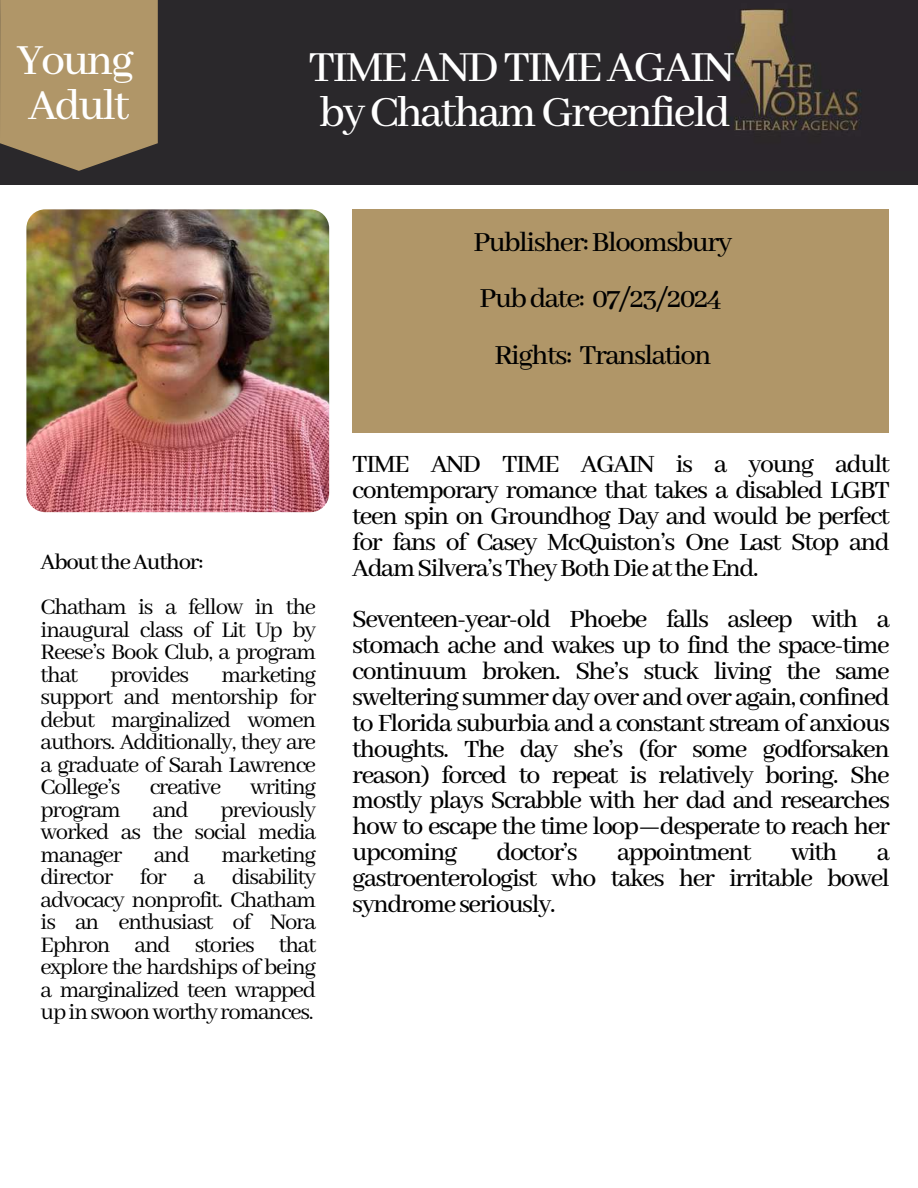
<style>
.page{position:relative;width:918px;height:1188px;background:#fff}
.page>*{position:absolute;margin:0;border:0;box-sizing:border-box;transform-origin:0 0}
.t1{font:500 48px/45px "Abhaya Libre";letter-spacing:-.05em;color:#fff}
.t2{font:500 30.75px/56.4px "Abhaya Libre";letter-spacing:-.05em;color:#000;text-align:center}
.t3{font:500 27.75px/25.8px "Abhaya Libre";letter-spacing:-.05em;color:#000;text-align:justify}
.t4{font:24.75px/22.5px "Abhaya Libre";letter-spacing:-.05em;color:#000;text-align:justify}
.t5{font:500 24.75px "Abhaya Libre";letter-spacing:-.05em;color:#000}
</style>
<div class="page">
<div style="left:0;top:0;width:918px;height:185px;background:#2a282b"></div>
<img style="left:728px;top:9px;width:133px;height:122px">
<svg style="left:0;top:0;width:158px;height:171px;background:#a48c62"></svg>
<div style="left:352px;top:209px;width:537px;height:224px;background:#b09668"></div>
<img style="left:26px;top:209px;width:303px;height:303px;border-radius:19px">
<h1 class="t1" style="left:17px;top:39px;width:118px">Young<br>Adult</h1>
<h1 class="t1" style="left:309px;top:47px;width:427px">TIMEANDTIMEAGAIN byChathamGreenfield</h1>
<p class="t2" style="left:473px;top:215px;width:260px">Publisher:Bloomsbury<br>Pubdate: 07/23/2024<br>Rights: Translation</p>
<p class="t5" style="left:41px;top:549px;width:164px">AbouttheAuthor:</p>
<p class="t4" style="left:41px;top:597px;width:277px">Chatham is a fellow in the inaugural class of Lit Up by Reese’s Book Club, a program that</p>
<p class="t4" style="left:41px;top:665px;width:277px;text-indent:181px">marketing support and mentorship for debut marginalized women authors. Additionally, they are a graduate of Sarah Lawrence College’s creative writing program</p>
<p class="t4" style="left:110px;top:665px;width:80px">provides</p>
<p class="t4" style="left:41px;top:800px;width:277px;text-indent:180px">previously worked as the social media manager</p>
<p class="t4" style="left:153px;top:800px;width:38px">and</p>
<p class="t4" style="left:41px;top:845px;width:277px;text-indent:181px">marketing director for a disability advocacy nonprofit. Chatham is an enthusiast of Nora Ephron and stories that explore the hardships of being a marginalized teen wrapped upinswoonworthyromances.</p>
<p class="t4" style="left:154px;top:845px;width:38px">and</p>
<p class="t3" style="left:352px;top:452px;width:539px">TIME AND TIME AGAIN is a young adult contemporary romance that takes a disabled LGBT teen spin on Groundhog Day and would be perfect for fans of Casey McQuiston’s One Last Stop and AdamSilvera’sTheyBothDieattheEnd.</p>
<p class="t3" style="left:352px;top:608px;width:539px">Seventeen-year-old Phoebe falls asleep with a stomach ache and wakes up to find the space-time continuum broken. She’s stuck living the same sweltering summer day over and over again, confined to Florida suburbia and a constant stream of anxious thoughts. The day she’s (for some godforsaken reason) forced to repeat is relatively boring. She mostly plays Scrabble with her dad and researches how to escape the time loop—desperate to reach her upcoming</p>
<p class="t3" style="left:496px;top:840px;width:83px">doctor’s</p>
<p class="t3" style="left:617px;top:840px;width:136px">appointment</p>
<p class="t3" style="left:791px;top:840px;width:48px">with</p>
<p class="t3" style="left:352px;top:840px;width:539px;text-indent:525px">a gastroenterologist who takes her irritable bowel syndromeseriously.</p>
</div>
